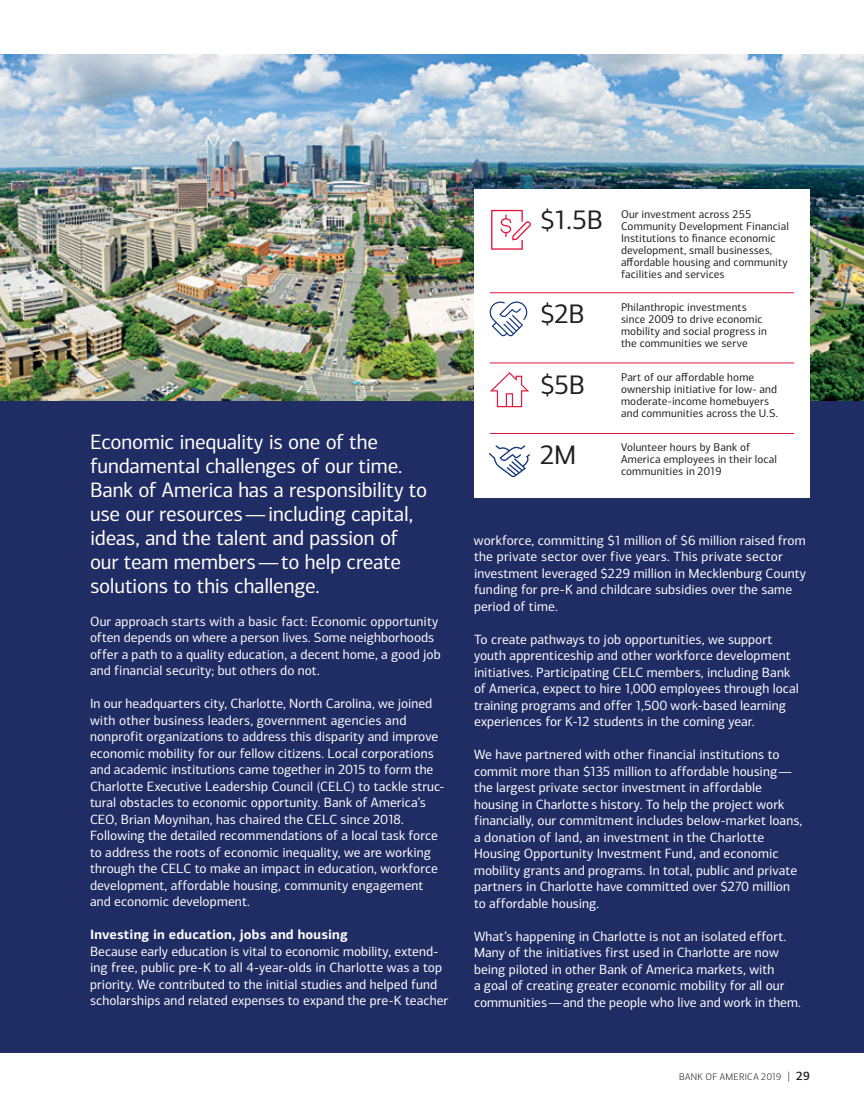
<style>
.page{position:relative;width:864px;height:1107px;background:#fff}
.page>*{position:absolute;margin:0;border:0;box-sizing:border-box;transform-origin:0 0}
.t1{font:27px "Connections";color:#231f20}
.t2{font:21px/24px "Connections";letter-spacing:-.01em;color:#fff}
.t3{font:13.5px/16.5px "Connections";letter-spacing:.005em;color:#fff}
.t4{font:700 13.5px "Connections";letter-spacing:.015em;color:#fff}
.t5{font:11.25px/12px "Connections";letter-spacing:.01em;color:#231f20}
.t6{font:300 9.75px "Connections";letter-spacing:.03em;color:#231f20}
.s1{font-size:12px}
.s2{font-weight:500;font-size:12px}
</style>
<div class="page">
<div style="left:0;top:381px;width:864px;height:672px;background:#202c64"></div>
<img style="left:0;top:54px;width:864px;height:346px">
<div style="left:474px;top:189px;width:336px;height:309px;background:#fff"></div>
<hr style="left:490px;top:292px;width:304px;height:1px;background:#e4183e">
<hr style="left:490px;top:363px;width:304px;height:1px;background:#e4183e">
<hr style="left:490px;top:433px;width:304px;height:1px;background:#e4183e">
<svg style="left:491px;top:210px;width:40px;height:40px"></svg>
<svg style="left:490px;top:301px;width:37px;height:35px"></svg>
<svg style="left:490px;top:372px;width:39px;height:35px"></svg>
<svg style="left:489px;top:445px;width:41px;height:32px"></svg>
<p class="t2" style="left:90px;top:429px;width:339px">Economic inequality is one of the fundamental challenges of our time.<br>Bank of America has a responsibility to use our resources—including capital, ideas, and the talent and passion of our team members—to help create solutions to this challenge.</p>
<p class="t3" style="left:90px;top:613px;width:352px">Our approach starts with a basic fact: Economic opportunity often depends on where a person lives. Some neighborhoods offer a path to a quality education, a decent home, a good job and financial security; but others do not.</p>
<p class="t3" style="left:90px;top:695px;width:356px">In our headquarters city, Charlotte, North Carolina, we joined with other business leaders, government agencies and nonprofit organizations to address this disparity and improve economic mobility for our fellow citizens. Local corporations and academic institutions came together in 2015 to form the Charlotte Executive Leadership Council (CELC) to tackle struc&shy;tural obstacles to economic opportunity. Bank of America s CEO, Brian Moynihan, has chaired the CELC since 2018.<br>Following the detailed recommendations of a local task force to address the roots of economic inequality, we are working through the CELC to make an impact in education, workforce development, affordable housing, community engagement and economic development.</p>
<h4 class="t4" style="left:90px;top:926px;width:259px">Investing in education, jobs and housing</h4>
<p class="t3" style="left:90px;top:943px;width:360px">Because early education is vital to economic mobility, extend&shy;ing free, public pre K to all 4 year olds in Charlotte was a top priority. We contributed to the initial studies and helped fund scholarships and related expenses to expand the pre K teacher</p>
<p class="t3" style="left:418px;top:794px;width:4px">’</p>
<p class="t3" style="left:198px;top:959px;width:6px">-</p>
<p class="t3" style="left:254px;top:959px;width:35px">- -</p>
<p class="t3" style="left:389px;top:992px;width:6px">-</p>
<p class="t1" style="left:540px;top:204px;width:65px">$1.5B</p>
<p class="t5" style="left:621px;top:208px;width:132px">Our investment across 255</p>
<p class="t5" style="left:621px;top:220px;width:169px">Community Development Financial<br>Institutions to finance economic development, small businesses, affordable housing and community facilities and services</p>
<p class="t5" style="left:621px;top:301px;width:127px">Philanthropic investments</p>
<p class="t1" style="left:540px;top:298px;width:46px">$2B</p>
<p class="t5" style="left:621px;top:313px;width:147px">since 2009 to drive economic mobility and social progress in the communities we serve</p>
<p class="t5" style="left:621px;top:371px;width:135px">Part of our affordable home</p>
<p class="t1" style="left:540px;top:369px;width:47px">$5B</p>
<p class="t5" style="left:621px;top:383px;width:159px">ownership initiative for low- and moderate-income homebuyers and communities across the U.S.</p>
<p class="t5" style="left:621px;top:441px;width:131px">Volunteer hours by Bank of</p>
<p class="t1" style="left:540px;top:439px;width:38px">2M</p>
<p class="t5" style="left:621px;top:453px;width:157px">America employees in their local communities in 2019</p>
<p class="t3" style="left:474px;top:532px;width:334px">workforce, committing $1 million of $6 million raised from the private sector over five years. This private sector investment leveraged $229 million in Mecklenburg County funding for pre K and childcare subsidies over the same period of time.</p>
<p class="t3" style="left:474px;top:631px;width:327px">To create pathways to job opportunities, we support youth apprenticeship and other workforce development initiatives. Participating CELC members, including Bank of America, expect to hire 1,000 employees through local training programs and offer 1,500 work based learning experiences for K 12 students in the coming year.</p>
<p class="t3" style="left:474px;top:746px;width:330px">We have partnered with other financial institutions to commit more than $135 million to affordable housing— the largest private sector investment in affordable housing in Charlotte s history. To help the project work financially, our commitment includes below market loans, a donation of land, an investment in the Charlotte Housing Opportunity Investment Fund, and economic mobility grants and programs. In total, public and private partners in Charlotte have committed over $270 million to affordable housing.</p>
<p class="t3" style="left:474px;top:928px;width:329px">What s happening in Charlotte is not an isolated effort.<br>Many of the initiatives first used in Charlotte are now being piloted in other Bank of America markets, with<br>a goal of creating greater economic mobility for all our communities and the people who live and work in them.</p>
<p class="t3" style="left:560px;top:581px;width:6px">-</p>
<p class="t3" style="left:698px;top:697px;width:6px">-</p>
<p class="t3" style="left:573px;top:713px;width:6px">-</p>
<p class="t3" style="left:721px;top:812px;width:6px">-</p>
<p class="t3" style="left:504px;top:928px;width:4px">’</p>
<p class="t3" style="left:548px;top:994px;width:15px">—</p>
<p class="t6" style="left:679px;top:1071px;width:132px">BANK OF AMERICA 2019 <span class="s1">|</span> <span class="s2">29</span></p>
</div>
